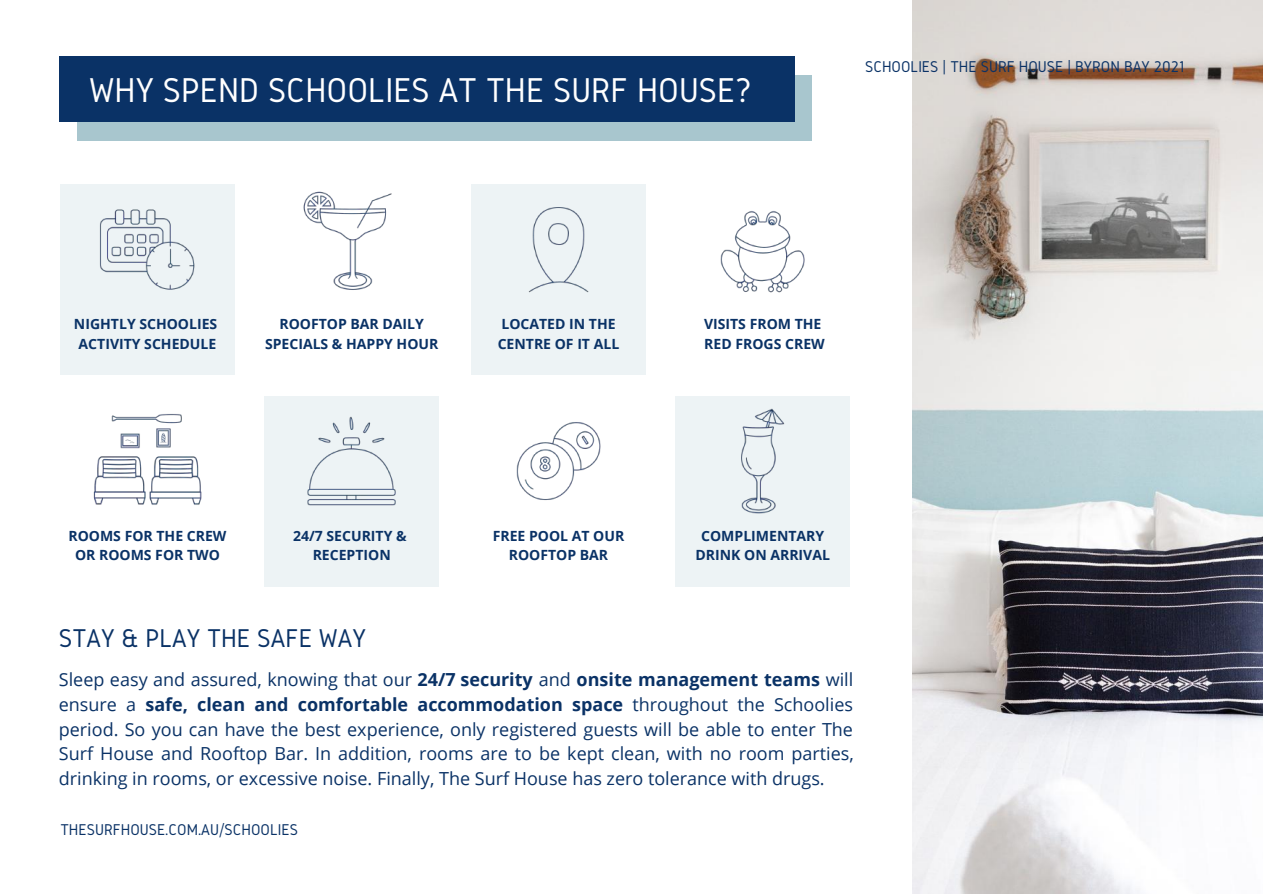
<style>
.page{position:relative;width:1263px;height:894px;background:#fff}
.page>*{position:absolute;margin:0;border:0;box-sizing:border-box;transform-origin:0 0}
.t1{font:35.7px "Gidole";color:#fff}
.t2{font:26.7px "Gidole";color:#0a3266}
.t3{font:18px/24.8px "Open Sans";color:#0a3266;text-align:justify}
.t4{font:16.2px "Gidole";color:#0a3266}
.t5{font:700 14.1px/19.5px "Open Sans";color:#0a3266;text-align:center}
.s1{font-weight:700}
</style>
<div class="page">
<div style="left:77px;top:75px;width:735px;height:65px;background:#a8c6ce"></div>
<div style="left:59px;top:56px;width:735px;height:65px;background:#0a3266"></div>
<img style="left:913px;top:0;width:350px;height:893px">
<div style="left:265px;top:396px;width:174px;height:190px;background:#edf3f5"></div>
<div style="left:676px;top:396px;width:174px;height:190px;background:#edf3f5"></div>
<img style="left:516px;top:422px;width:85px;height:78px">
<img style="left:741px;top:408px;width:44px;height:106px">
<img style="left:93px;top:414px;width:109px;height:91px">
<img style="left:307px;top:416px;width:89px;height:90px">
<div style="left:60px;top:184px;width:175px;height:190px;background:#edf3f5"></div>
<div style="left:471px;top:184px;width:175px;height:190px;background:#edf3f5"></div>
<img style="left:528px;top:207px;width:61px;height:86px">
<img style="left:720px;top:211px;width:85px;height:82px">
<img style="left:100px;top:209px;width:95px;height:81px">
<img style="left:303px;top:191px;width:89px;height:99px">
<h1 class="t1" style="left:89px;top:70px;width:664px">WHY SPEND SCHOOLIES AT THE SURF HOUSE?</h1>
<p class="t4" style="left:865px;top:57px;width:321px">SCHOOLIES | THE SURF HOUSE | BYRON BAY 2021</p>
<p class="t5" style="left:74px;top:313px;width:145px">NIGHTLY SCHOOLIES<br>ACTIVITY SCHEDULE</p>
<p class="t5" style="left:265px;top:313px;width:175px">ROOFTOP BAR DAILY<br>SPECIALS &amp; HAPPY HOUR</p>
<p class="t5" style="left:498px;top:313px;width:123px;text-align:left">LOCATED IN THE<br>CENTRE OF IT ALL</p>
<p class="t5" style="left:704px;top:313px;width:122px;text-align:left">VISITS FROM THE<br>RED FROGS CREW</p>
<p class="t5" style="left:68px;top:525px;width:159px">ROOMS FOR THE CREW<br>OR ROOMS FOR TWO</p>
<p class="t5" style="left:293px;top:525px;width:115px">24/7 SECURITY &amp;<br>RECEPTION</p>
<h2 class="t2" style="left:59px;top:623px;width:309px">STAY &amp; PLAY THE SAFE WAY</h2>
<p class="t5" style="left:493px;top:525px;width:133px">FREE POOL AT OUR<br>ROOFTOP BAR</p>
<p class="t5" style="left:695px;top:525px;width:136px">COMPLIMENTARY<br>DRINK ON ARRIVAL</p>
<p class="t3" style="left:59px;top:666px;width:796px">Sleep easy and assured, knowing that our <span class="s1">24/7 security</span> and <span class="s1">onsite management teams</span> will ensure a <span class="s1">safe, clean and comfortable accommodation space</span> throughout the Schoolies period. So you can have the best experience, only registered guests will be able to enter The Surf House and Rooftop Bar. In addition, rooms are to be kept clean, with no room parties, drinking in rooms, or excessive noise. Finally, The Surf House has zero tolerance with drugs.</p>
<p class="t4" style="left:60px;top:820px;width:239px">THESURFHOUSE.COM.AU/SCHOOLIES</p>
</div>
